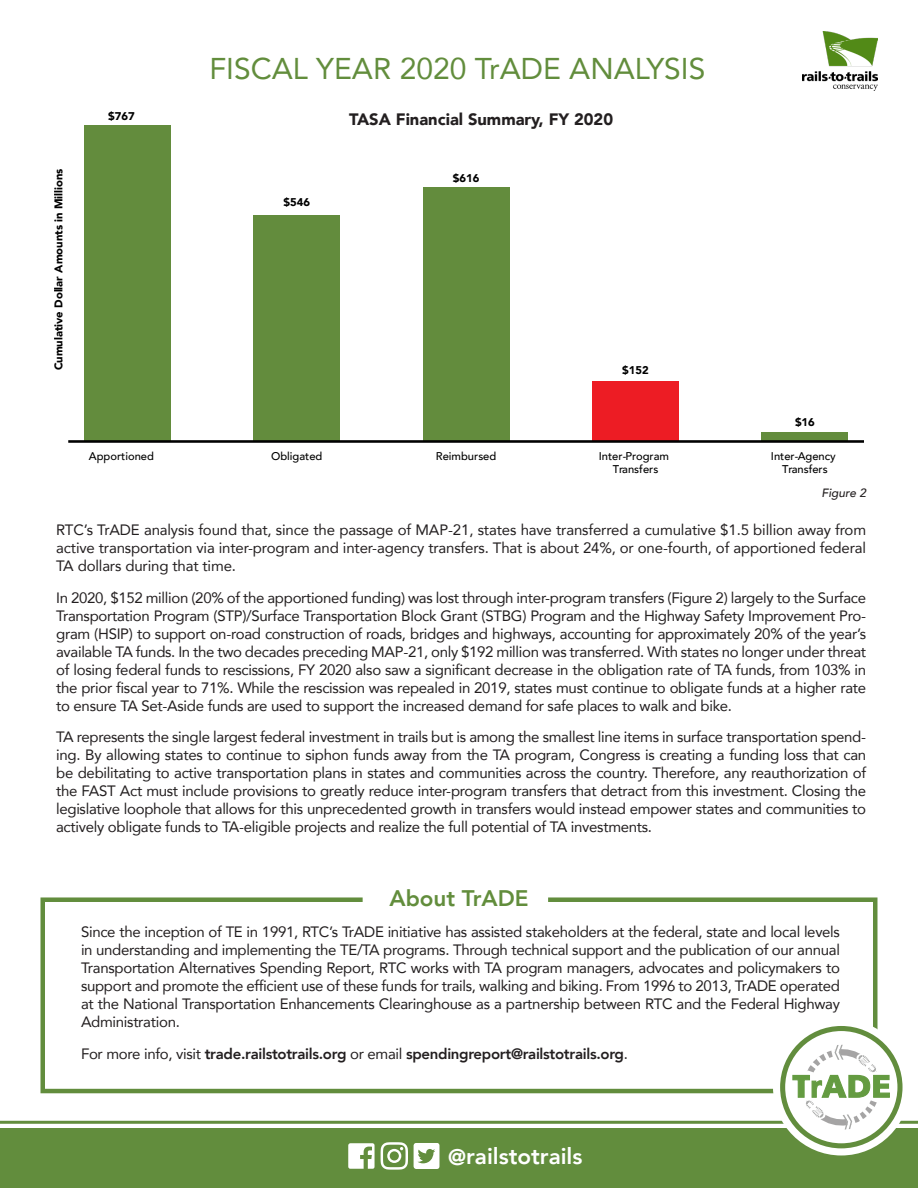
<style>
.page{position:relative;width:918px;height:1188px;background:#fff}
.page>*{position:absolute;margin:0;border:0;box-sizing:border-box;transform-origin:0 0}
.t1{font:30px "Avenir";color:#628d3c}
.t2{font:800 22.5px "Avenir";color:#fff}
.t3{font:800 22.5px "Avenir";color:#628d3c}
.t4{font:900 16.5px "Avenir";color:#231f20}
.Body_Copy{font:15px/18px "Avenir";letter-spacing:-.02em;color:#231f20;text-align:justify}
.Body_Copy-2{font:800 15px "Avenir";letter-spacing:-.02em;color:#231f20}
.t5{font:italic 500 12px "Avenir";color:#231f20}
.t6{font:500 11.25px/13.5px "Avenir";color:#000;text-align:center}
.t7{font:900 11.25px "Avenir";color:#000}
.s1{font-weight:400}
</style>
<div class="page">
<div style="left:0;top:1129px;width:918px;height:59px;background:#628d3d"></div>
<hr style="left:0;top:1121px;width:918px;height:3px;background:#628d3d">
<svg style="left:381px;top:1142px;width:27px;height:28px"></svg>
<svg style="left:348px;top:1143px;width:27px;height:26px"></svg>
<svg style="left:414px;top:1143px;width:26px;height:26px"></svg>
<div style="left:84px;top:125px;width:87px;height:316px;background:#638c3d"></div>
<div style="left:253px;top:215px;width:87px;height:226px;background:#638c3d"></div>
<div style="left:423px;top:187px;width:86px;height:254px;background:#638c3d"></div>
<div style="left:592px;top:381px;width:87px;height:60px;background:#ed1c24"></div>
<div style="left:762px;top:432px;width:86px;height:9px;background:#638c3d"></div>
<hr style="left:68px;top:440px;width:796px;height:3px;background:#000">
<svg style="left:40px;top:897px;width:838px;height:197px"></svg>
<img style="left:802px;top:31px;width:76px;height:59px">
<svg style="left:773px;top:1019px;width:137px;height:136px"></svg>
<svg style="left:787px;top:1045px;width:109px;height:85px"></svg>
<div style="left:780px;top:1026px;width:123px;height:122px;border:5px solid #628d3d;border-radius:50%"></div>
<p class="t7" style="left:49px;top:370px;width:203px;rotate:-90deg">Cumulative Dollar Amounts in Millions</p>
<p class="t7" style="left:108px;top:106px;width:28px">$767</p>
<p class="t6" style="left:89px;top:449px;width:67px">Apportioned</p>
<h1 class="t1" style="left:210px;top:44px;width:497px">FISCAL YEAR 2020 TrADE ANALYSIS</h1>
<h2 class="t4" style="left:349px;top:105px;width:265px">TASA Financial Summary, FY 2020</h2>
<p class="t7" style="left:283px;top:192px;width:28px">$546</p>
<p class="t6" style="left:271px;top:449px;width:53px">Obligated</p>
<p class="t7" style="left:453px;top:169px;width:28px">$616</p>
<p class="t6" style="left:436px;top:449px;width:62px">Reimbursed</p>
<p class="t7" style="left:622px;top:361px;width:28px">$152</p>
<p class="t6" style="left:599px;top:449px;width:72px">Inter-Program<br>Transfers</p>
<p class="t7" style="left:795px;top:412px;width:21px">$16</p>
<p class="t6" style="left:771px;top:449px;width:66px">Inter-Agency<br>Transfers</p>
<h2 class="t5" style="left:821px;top:486px;width:46px">Figure 2</h2>
<p class="Body_Copy" style="left:56px;top:520px;width:812px">RTC’s TrADE analysis found that, since the passage of MAP-21, states have transferred a cumulative $1.5 billion away from active transportation via inter-program and inter-agency transfers. That is about 24%, or one-fourth, of apportioned federal TA dollars during that time.</p>
<p class="Body_Copy" style="left:56px;top:588px;width:812px">In 2020, $152 million (20% of the apportioned funding) was lost through inter-program transfers (Figure 2) largely to the Surface Transportation Program (STP)/Surface Transportation Block Grant (STBG) Program and the Highway Safety Improvement Pro&shy;gram (HSIP) to support on-road construction of roads, bridges and highways, accounting for approximately 20% of the year’s available TA funds. In the two decades preceding MAP-21, only $192 million was transferred. With states no longer under threat of losing federal funds to rescissions, FY 2020 also saw a significant decrease in the obligation rate of TA funds, from 103% in the prior fiscal year to 71%. While the rescission was repealed in 2019, states must continue to obligate funds at a higher rate to ensure TA Set-Aside funds are used to support the increased demand for safe places to walk and bike.</p>
<p class="Body_Copy" style="left:56px;top:727px;width:812px">TA represents the single largest federal investment in trails but is among the smallest line items in surface transportation spend&shy;ing. By allowing states to continue to siphon funds away from the TA program, Congress is creating a funding loss that can be debilitating to active transportation plans in states and communities across the country. Therefore, any reauthorization of the FAST Act must include provisions to greatly reduce inter-program transfers that detract from this investment. Closing the legislative loophole that allows for this unprecedented growth in transfers would instead empower states and communities to actively obligate funds to TA-eligible projects and realize the full potential of TA investments.</p>
<h2 class="t3" style="left:389px;top:881px;width:141px">About TrADE</h2>
<p class="Body_Copy" style="left:81px;top:922px;width:761px">Since the inception of TE in 1991, RTC’s TrADE initiative has assisted stakeholders at the federal, state and local levels in understanding and implementing the TE/TA programs. Through technical support and the publication of our annual Transportation Alternatives Spending Report, RTC works with TA program managers, advocates and policymakers to support and promote the efficient use of these funds for trails, walking and biking. From 1996 to 2013, TrADE operated at the National Transportation Enhancements Clearinghouse as a partnership between RTC and the Federal Highway Administration.</p>
<p class="Body_Copy-2" style="left:81px;top:1042px;width:548px"><span class="s1">For more info, visit</span> trade.railstotrails.org <span class="s1">or email</span> spendingreport@railstotrails.org<span class="s1">.</span></p>
<h2 class="t2" style="left:448px;top:1139px;width:136px">@railstotrails</h2>
</div>
